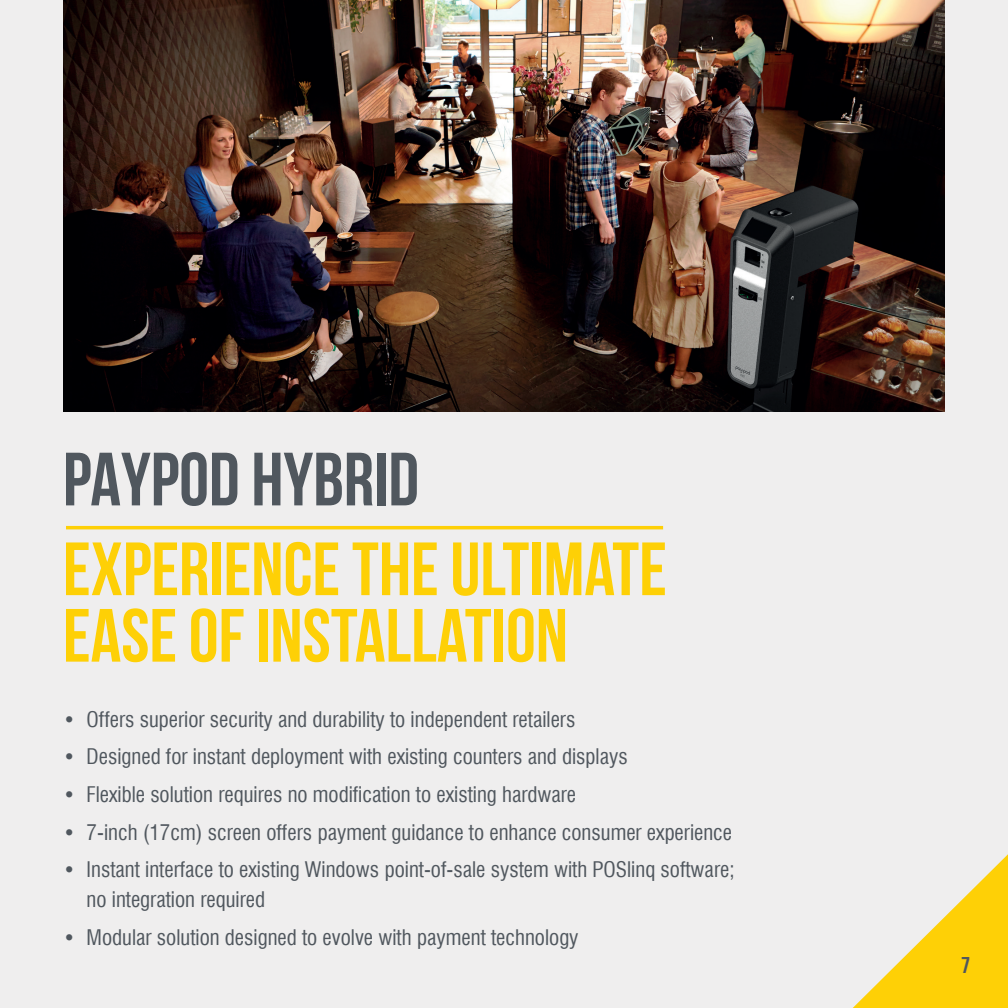
<style>
.page{position:relative;width:1008px;height:1008px;background:#efeeee}
.page>*{position:absolute;margin:0;border:0;box-sizing:border-box;transform-origin:0 0}
.t1{font:75.25px/66.5px "Bebas Neue";color:#fed006}
.t2{font:75.25px "Bebas Neue";color:#50575e}
.t3{font:22.75px "Bebas Neue";color:#50575e}
.t4{font:condensed 21px/29.8px "Swiss 721";color:#50575e}
</style>
<div class="page">
<svg style="left:853px;top:854px;width:155px;height:154px"></svg>
<img style="left:63px;top:0;width:882px;height:412px">
<hr style="left:66px;top:526px;width:597px;height:3px;background:#fed006">
<p class="t2" style="left:63px;top:438px;width:358px">PAYPOD HYBRID</p>
<p class="t1" style="left:63px;top:535px;width:605px">EXPERIENCE THE ULTIMATE<br>EASE OF INSTALLATION</p>
<p class="t4" style="left:63px;top:703px;width:514px">• Offers superior security and durability to independent retailers</p>
<p class="t4" style="left:63px;top:741px;width:566px">• Designed for instant deployment with existing counters and displays</p>
<p class="t4" style="left:63px;top:779px;width:515px">• Flexible solution requires no modification to existing hardware</p>
<p class="t4" style="left:63px;top:816px;width:671px">• 7-inch (17cm) screen offers payment guidance to enhance consumer experience</p>
<p class="t4" style="left:87px;top:854px;width:649px;text-indent:-24px">• Instant interface to existing Windows point-of-sale system with POSlinq software; no integration required</p>
<p class="t4" style="left:63px;top:921px;width:517px">• Modular solution designed to evolve with payment technology</p>
<p class="t3" style="left:961px;top:952px;width:11px">7</p>
</div>
